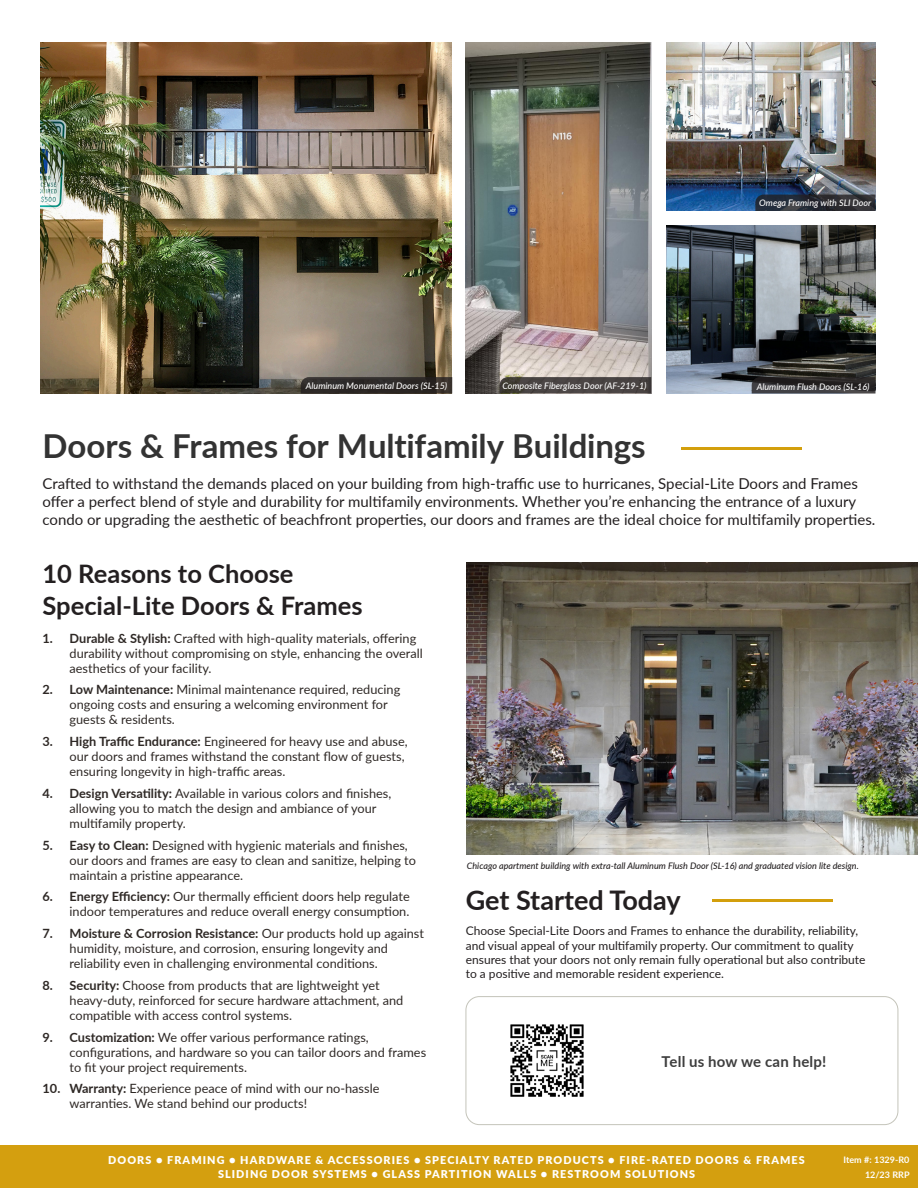
<style>
.page{position:relative;width:918px;height:1188px;background:#fff}
.page>*{position:absolute;margin:0;border:0;box-sizing:border-box;transform-origin:0 0}
.t1{font:700 33px "Lato";letter-spacing:-.005em;color:#333}
.t2{font:700 27px "Lato";color:#231f20}
.t3{font:700 25.5px/31.5px "Lato";color:#231f20}
.t4{font:15px/18px "Lato";color:#231f20}
.t5{font:700 15px "Lato";letter-spacing:.015em;color:#333}
.t6{font:12.75px/15px "Lato";color:#2e2825}
.t7{font:12px/14.4px "Lato";color:#231f20}
.t8{font:900 10.8px/14px "Lato";letter-spacing:.1em;color:#fff;text-align:center}
.t9{font:italic 500 9px "Lato";color:#fff}
.t10{font:italic 500 9px "Lato";color:#231f20}
.t11{font:700 9px/15px "Lato";color:#fff;text-align:right}
.s1{font-weight:700}
</style>
<div class="page">
<hr style="left:681px;top:447px;width:121px;height:3px;background:#d39f0c">
<div style="left:466px;top:996px;width:432px;height:129px;border:1px solid #c4c4ba;border-radius:14px"></div>
<div style="left:0;top:1145px;width:918px;height:43px;background:#d49f0f"></div>
<img style="left:40px;top:43px;width:412px;height:351px">
<img style="left:465px;top:43px;width:186px;height:351px">
<img style="left:666px;top:43px;width:209px;height:168px">
<img style="left:666px;top:225px;width:209px;height:169px">
<hr style="left:712px;top:899px;width:121px;height:3px;background:#d39f0c">
<img style="left:510px;top:1024px;width:74px;height:73px">
<img style="left:467px;top:563px;width:451px;height:292px">
<svg style="left:301px;top:377px;width:151px;height:17px;background:#2f2b28"></svg>
<svg style="left:500px;top:377px;width:151px;height:17px;background:#4c4745"></svg>
<svg style="left:752px;top:377px;width:123px;height:17px;background:#353335"></svg>
<svg style="left:755px;top:195px;width:120px;height:16px;background:#2a2e37"></svg>
<p class="t9" style="left:759px;top:197px;width:113px">Omega Framing with SLI Door</p>
<p class="t9" style="left:306px;top:379px;width:143px">Aluminum Monumental Doors (SL-15)</p>
<p class="t9" style="left:502px;top:379px;width:146px">Composite Fiberglass Door (AF-219-1)</p>
<p class="t9" style="left:757px;top:380px;width:114px">Aluminum Flush Doors (SL-16)</p>
<h1 class="t1" style="left:43px;top:421px;width:605px">Doors &amp; Frames for Multifamily Buildings</h1>
<p class="t4" style="left:42px;top:474px;width:834px">Crafted to withstand the demands placed on your building from high-traffic use to hurricanes, Special-Lite Doors and Frames offer a perfect blend of style and durability for multifamily environments. Whether you’re enhancing the entrance of a luxury condo or upgrading the aesthetic of beachfront properties, our doors and frames are the ideal choice for multifamily properties.</p>
<h3 class="t3" style="left:43px;top:557px;width:322px">10 Reasons to Choose<br>Special-Lite Doors &amp; Frames</h3>
<p class="t6" style="left:70px;top:630px;width:355px;text-indent:-27px"><span class="s1">1. Durable &amp; Stylish:</span> Crafted with high-quality materials, offering durability without compromising on style, enhancing the overall aesthetics of your facility.</p>
<p class="t6" style="left:70px;top:682px;width:332px;text-indent:-27px"><span class="s1">2. Low Maintenance:</span> Minimal maintenance required, reducing ongoing costs and ensuring a welcoming environment for guests &amp; residents.</p>
<p class="t6" style="left:70px;top:733px;width:340px;text-indent:-27px"><span class="s1">3. High Traffic Endurance:</span> Engineered for heavy use and abuse, our doors and frames withstand the constant flow of guests, ensuring longevity in high-traffic areas.</p>
<p class="t6" style="left:70px;top:785px;width:323px;text-indent:-27px"><span class="s1">4. Design Versatility:</span> Available in various colors and finishes, allowing you to match the design and ambiance of your multifamily property.</p>
<p class="t6" style="left:70px;top:837px;width:348px;text-indent:-27px"><span class="s1">5. Easy to Clean:</span> Designed with hygienic materials and finishes, our doors and frames are easy to clean and sanitize, helping to maintain a pristine appearance.</p>
<p class="t6" style="left:43px;top:889px;width:369px;text-align:right"><span class="s1">6. Energy Efficiency:</span> Our thermally efficient doors help regulate indoor temperatures and reduce overall energy consumption.</p>
<p class="t6" style="left:70px;top:925px;width:356px;text-indent:-27px"><span class="s1">7. Moisture &amp; Corrosion Resistance:</span> Our products hold up against humidity, moisture, and corrosion, ensuring longevity and reliability even in challenging environmental conditions.</p>
<p class="t6" style="left:70px;top:977px;width:335px;text-indent:-27px"><span class="s1">8. Security:</span> Choose from products that are lightweight yet heavy-duty, reinforced for secure hardware attachment, and compatible with access control systems.</p>
<p class="t6" style="left:70px;top:1029px;width:358px;text-indent:-27px"><span class="s1">9. Customization:</span> We offer various performance ratings, configurations, and hardware so you can tailor doors and frames to fit your project requirements.</p>
<p class="t6" style="left:70px;top:1081px;width:311px;text-indent:-27px"><span class="s1">10. Warranty:</span> Experience peace of mind with our no-hassle warranties. We stand behind our products!</p>
<p class="t10" style="left:467px;top:859px;width:393px">Chicago apartment building with extra-tall Aluminum Flush Door (SL-16) and graduated vision lite design.</p>
<h2 class="t2" style="left:466px;top:880px;width:217px">Get Started Today</h2>
<p class="t7" style="left:466px;top:923px;width:401px">Choose Special-Lite Doors and Frames to enhance the durability, reliability, and visual appeal of your multifamily property. Our commitment to quality ensures that your doors not only remain fully operational but also contribute to a positive and memorable resident experience.</p>
<p class="t5" style="left:662px;top:1050px;width:166px">Tell us how we can help!</p>
<p class="t8" style="left:108px;top:1153px;width:698px">DOORS ● FRAMING ● HARDWARE &amp; ACCESSORIES ● SPECIALTY RATED PRODUCTS ● FIRE-RATED DOORS &amp; FRAMES<br>SLIDING DOOR SYSTEMS ● GLASS PARTITION WALLS ● RESTROOM SOLUTIONS</p>
<p class="t11" style="left:844px;top:1151px;width:68px">Item #: 1329-R0<br>12/23 RRP</p>
</div>
